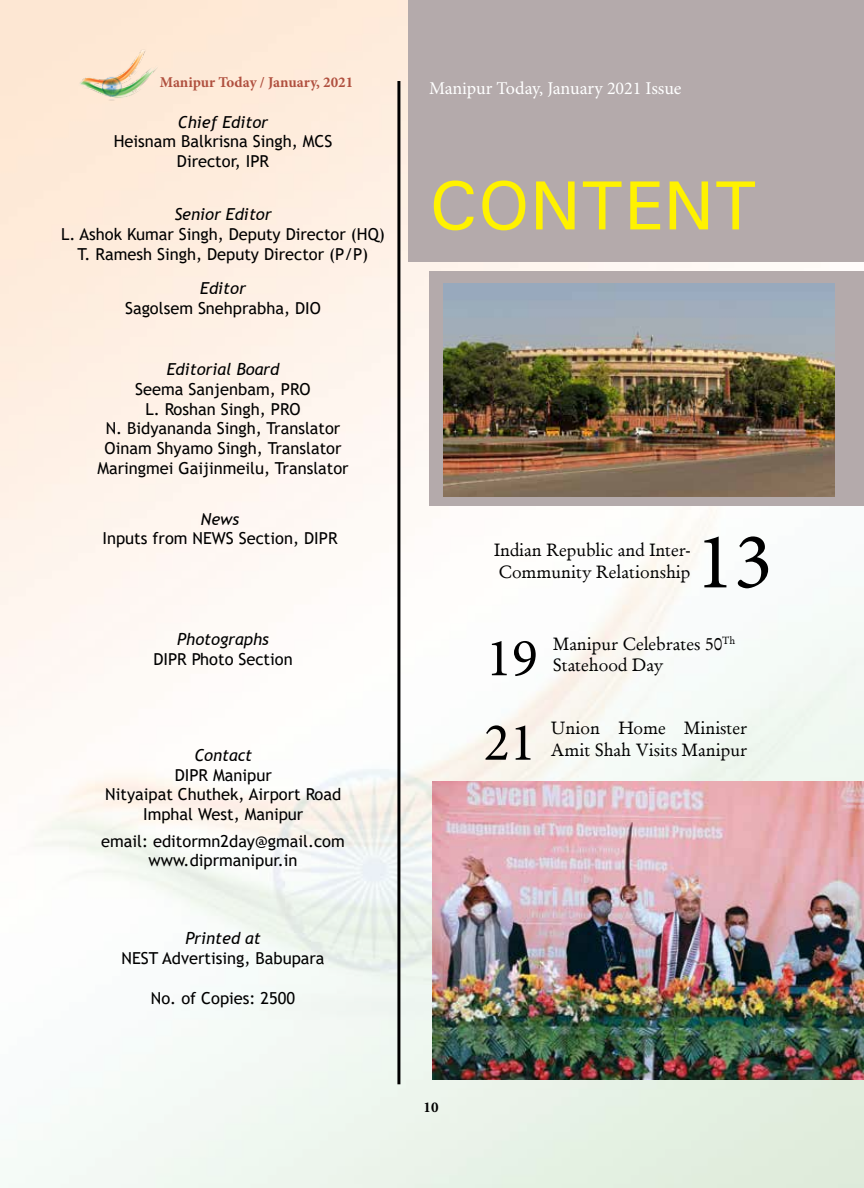
<style>
.page{position:relative;width:864px;height:1188px;background:#fff}
.page>*{position:absolute;margin:0;border:0;box-sizing:border-box;transform-origin:0 0}
.t1{font:80.25px "Minion Pro";color:#000}
.t2{font:500 69.6px "Univers";color:#fff200}
.t3{font:54px/84.4px "Minion Pro";color:#000}
.t4{font:18px/21.6px "Garamond";color:#000}
.t5{font:18px "Minion Pro";letter-spacing:-.005em;color:#fff}
.t6{font:16.5px/19.8px "Trebuchet MS";color:#000;text-align:center}
.t7{font:italic 16.5px "Trebuchet MS";color:#000}
.t8{font:700 15px "Minion Pro";letter-spacing:-.005em;color:#b0503f}
.t9{font:700 15px "Minion Pro";color:#000}
</style>
<div class="page">
<img style="left:65px;top:35px;width:109px;height:73px">
<img style="left:432px;top:781px;width:432px;height:299px">
<div style="left:408px;top:0;width:456px;height:261px;background:#b4aaab"></div>
<div style="left:430px;top:271px;width:434px;height:235px;background:#b4aaab"></div>
<hr style="left:397px;top:81px;width:3px;height:1003px;background:#000">
<img style="left:444px;top:283px;width:391px;height:213px">
<p class="t8" style="left:160px;top:72px;width:195px">Manipur Today / January, 2021</p>
<p class="t7" style="left:178px;top:112px;width:92px">Chief Editor</p>
<p class="t6" style="left:114px;top:132px;width:220px">Heisnam Balkrisna Singh, MCS<br>Director, IPR</p>
<p class="t7" style="left:174px;top:204px;width:99px">Senior Editor</p>
<p class="t6" style="left:61px;top:224px;width:325px">L. Ashok Kumar Singh, Deputy Director (HQ)<br>T. Ramesh Singh, Deputy Director (P/P)</p>
<p class="t7" style="left:200px;top:278px;width:47px">Editor</p>
<p class="t6" style="left:125px;top:298px;width:197px">Sagolsem Snehprabha, DIO</p>
<p class="t7" style="left:167px;top:359px;width:114px">Editorial Board</p>
<p class="t6" style="left:97px;top:379px;width:253px">Seema Sanjenbam, PRO<br>L. Roshan Singh, PRO<br>N. Bidyananda Singh, Translator<br>Oinam Shyamo Singh, Translator<br>Maringmei Gaijinmeilu, Translator</p>
<p class="t7" style="left:201px;top:509px;width:40px">News</p>
<p class="t6" style="left:103px;top:529px;width:237px">Inputs from NEWS Section, DIPR</p>
<p class="t7" style="left:177px;top:629px;width:93px">Photographs</p>
<p class="t6" style="left:153px;top:649px;width:141px">DIPR Photo Section</p>
<p class="t7" style="left:194px;top:745px;width:59px">Contact</p>
<p class="t6" style="left:105px;top:765px;width:238px">DIPR Manipur<br>Nityaipat Chuthek, Airport Road<br>Imphal West, Manipur</p>
<p class="t6" style="left:101px;top:831px;width:245px">email: editormn2day@gmail.com www.diprmanipur.in</p>
<p class="t7" style="left:185px;top:928px;width:77px">Printed at</p>
<p class="t6" style="left:121px;top:948px;width:205px">NEST Advertising, Babupara</p>
<p class="t6" style="left:151px;top:988px;width:146px">No. of Copies: 2500</p>
<p class="t5" style="left:429px;top:76px;width:254px">Manipur Today, January 2021 Issue</p>
<h2 class="t2" style="left:429px;top:161px;width:330px">CONTENT</h2>
<p class="t4" style="left:494px;top:539px;width:198px">Indian Republic and Inter-<br>Community Relationship</p>
<h1 class="t1" style="left:696px;top:508px;width:78px">13</h1>
<h3 class="t3" style="left:484px;top:616px;width:55px">19<br>21</h3>
<p class="t4" style="left:553px;top:633px;width:184px">Manipur Celebrates 50<sup>Th<br></sup>Statehood Day</p>
<p class="t4" style="left:551px;top:717px;width:198px">Union Home Minister<br>Amit Shah Visits Manipur</p>
<p class="t9" style="left:424px;top:1097px;width:16px">10</p>
</div>
